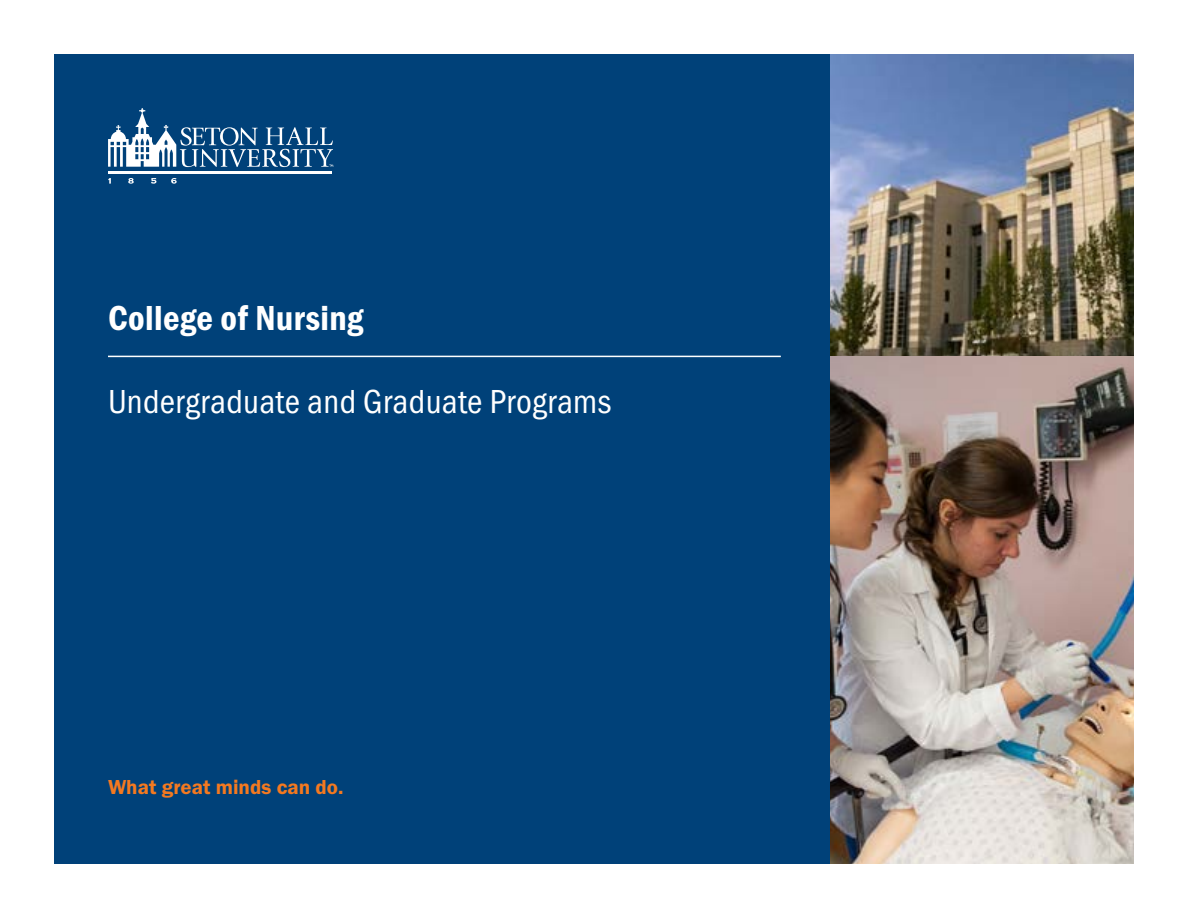
<style>
.page{position:relative;width:1188px;height:918px;background:#fff}
.page>*{position:absolute;margin:0;border:0;box-sizing:border-box;transform-origin:0 0}
.t1{font:36px "Franklin Gothic URW Con Dem";letter-spacing:.01em;color:#fff}
.t2{font:34.5px "Franklin Gothic URW Con Boo";letter-spacing:.01em;color:#fff}
.t3{font:21px "Franklin Gothic URW Dem";color:#f47920}
</style>
<div class="page">
<div style="left:54px;top:54px;width:1080px;height:810px;background:#004179"></div>
<img style="left:831px;top:356px;width:303px;height:508px">
<svg style="left:108px;top:178px;width:3px;height:6px"></svg>
<svg style="left:128px;top:178px;width:6px;height:6px"></svg>
<svg style="left:171px;top:178px;width:6px;height:6px"></svg>
<svg style="left:151px;top:178px;width:5px;height:6px"></svg>
<svg style="left:108px;top:108px;width:225px;height:59px"></svg>
<hr style="left:108px;top:171px;width:224px;height:2px;background:#fff">
<hr style="left:108px;top:356px;width:673px;height:1px;background:#fff">
<img style="left:831px;top:54px;width:303px;height:302px">
<p class="t1" style="left:108px;top:294px;width:257px">College of Nursing</p>
<p class="t2" style="left:108px;top:380px;width:505px">Undergraduate and Graduate Programs</p>
<p class="t3" style="left:108px;top:774px;width:237px">What great minds can do.</p>
</div>
